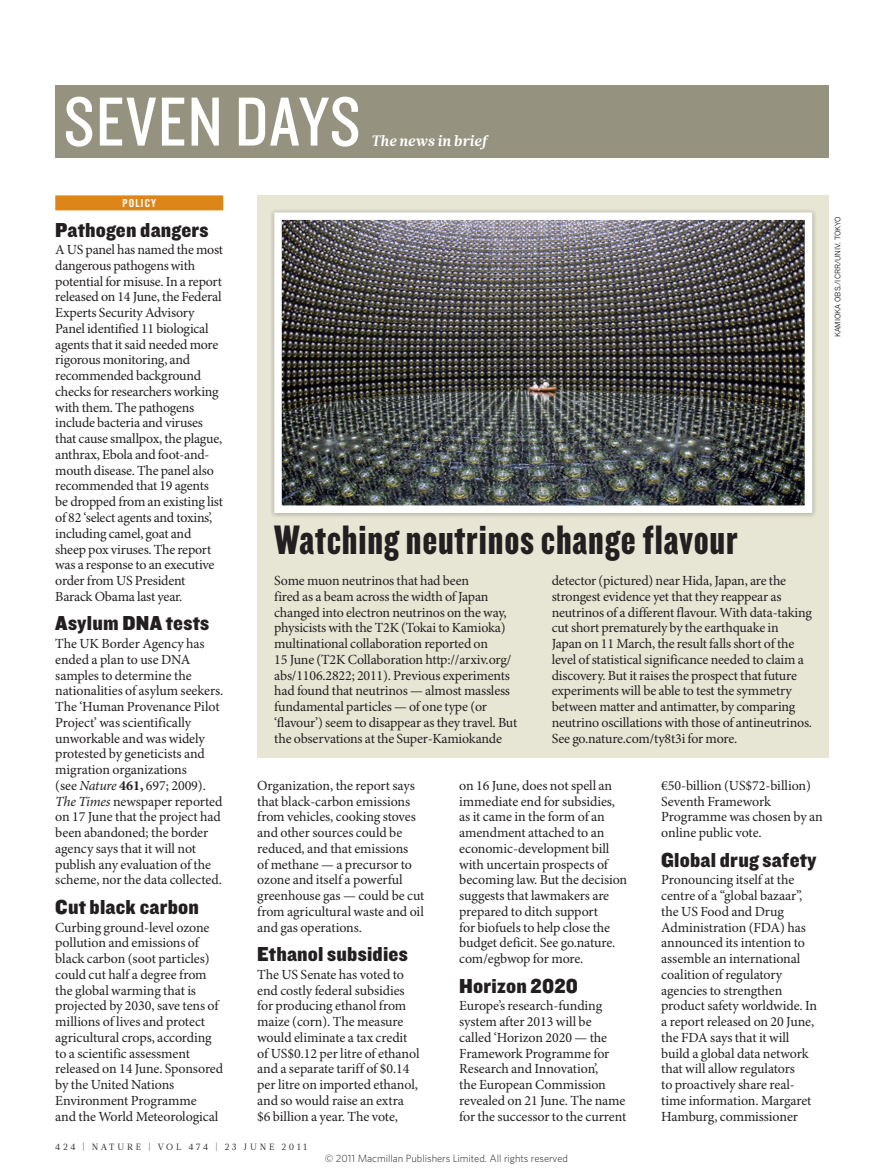
<style>
.page{position:relative;width:893px;height:1174px;background:#fff}
.page>*{position:absolute;margin:0;border:0;box-sizing:border-box;transform-origin:0 0}
.SECTION_HEADING_BOXE{font:72px "Knockout 29 Junior Ltweight";letter-spacing:.02em;color:#fff}
.BRIEFS_BOX_HEAD{font:42.75px "Knockout 69 Full Liteweight";letter-spacing:.02em;color:#231f20}
.BRIEFS_HEAD_14{font:21px "Knockout 71 Full Middlewt";letter-spacing:.01em;color:#231f20}
.t1{font:italic 700 15px "Glosa Math";letter-spacing:.01em;color:#fff}
.BODY_TEXT_R_L_1ST_PA{font:13.95px/15.8px "Minion Pro";letter-spacing:-.01em;color:#231f20}
.BRIEFS_SUBJECT_STRAP{font:12px "Knockout 49 Liteweight";letter-spacing:.1em;color:#fff}
.t2{font:300 10.5px "Whitney";color:#231f20}
.t3{font:9px "Glosa Math";letter-spacing:.3em;color:#231f20}
.PIC_CREDIT{font:7.5px "News Gothic MTOT";color:#231f20}
.s1{font-style:italic}
.s2{font-weight:700}
</style>
<div class="page">
<div style="left:257px;top:195px;width:572px;height:563px;background:#e7e5d4"></div>
<div style="left:269px;top:208px;width:547px;height:310px;background:#231f20;opacity:.25"></div>
<img style="left:283px;top:221px;width:520px;height:283px">
<div style="left:274px;top:212px;width:538px;height:301px;border:8px solid #fff"></div>
<div style="left:55px;top:195px;width:168px;height:15px;background:#dd8519"></div>
<div style="left:55px;top:85px;width:774px;height:72px;background:#95937f"></div>
<p class="SECTION_HEADING_BOXE" style="left:64px;top:75px;width:298px">SEVEN DAYS</p>
<p class="t1" style="left:371px;top:130px;width:117px">The news in brief</p>
<p class="BRIEFS_SUBJECT_STRAP" style="left:123px;top:195px;width:35px">POLICY</p>
<p class="BRIEFS_HEAD_14" style="left:55px;top:215px;width:155px">Pathogen dangers</p>
<p class="BODY_TEXT_R_L_1ST_PA" style="left:55px;top:242px;width:169px">A US panel has named the most dangerous pathogens with potential for misuse. In a report released on 14 June, the Federal<br>Experts Security Advisory<br>Panel identified 11 biological agents that it said needed more rigorous monitoring, and recommended background checks for researchers working with them. The pathogens include bacteria and viruses that cause smallpox, the plague, anthrax, Ebola and foot-and&shy;mouth disease. The panel also recommended that 19 agents be dropped from an existing list of 82 ‘select agents and toxins’, including camel, goat and sheep pox viruses. The report was a response to an executive order from US President<br>Barack Obama last year.</p>
<p class="BRIEFS_HEAD_14" style="left:55px;top:609px;width:155px">Asylum DNA tests</p>
<p class="BODY_TEXT_R_L_1ST_PA" style="left:55px;top:636px;width:169px">The UK Border Agency has ended a plan to use DNA samples to determine the nationalities of asylum seekers.<br>The ‘Human Provenance Pilot<br>Project’ was scientifically unworkable and was widely protested by geneticists and migration organizations<br>(see <span class="s1">Nature</span> <span class="s2">461,</span> 697; 2009).<br><span class="s1">The Times</span> newspaper reported on 17 June that the project had been abandoned; the border agency says that it will not publish any evaluation of the scheme, nor the data collected.</p>
<p class="BRIEFS_HEAD_14" style="left:55px;top:893px;width:145px">Cut black carbon</p>
<p class="BODY_TEXT_R_L_1ST_PA" style="left:55px;top:920px;width:169px">Curbing ground-level ozone pollution and emissions of black carbon (soot particles) could cut half a degree from the global warming that is projected by 2030, save tens of millions of lives and protect agricultural crops, according to a scientific assessment released on 14 June. Sponsored by the United Nations<br>Environment Programme<br>and the World Meteorological</p>
<p class="BRIEFS_BOX_HEAD" style="left:274px;top:512px;width:465px">Watching neutrinos change flavour</p>
<p class="BODY_TEXT_R_L_1ST_PA" style="left:274px;top:573px;width:244px">Some muon neutrinos that had been<br>fired as a beam across the width of Japan changed into electron neutrinos on the way, physicists with the T2K (Tokai to Kamioka) multinational collaboration reported on<br>15 June (T2K Collaboration http://arxiv.org/ abs/1106.2822; 2011). Previous experiments had found that neutrinos — almost massless fundamental particles — of one type (or ‘flavour’) seem to disappear as they travel. But the observations at the Super-Kamiokande</p>
<p class="BODY_TEXT_R_L_1ST_PA" style="left:552px;top:573px;width:262px">detector (pictured) near Hida, Japan, are the strongest evidence yet that they reappear as neutrinos of a different flavour. With data-taking cut short prematurely by the earthquake in Japan on 11 March, the result falls short of the level of statistical significance needed to claim a discovery. But it raises the prospect that future experiments will be able to test the symmetry between matter and antimatter, by comparing neutrino oscillations with those of antineutrinos.<br>See go.nature.com/ty8t3i for more.</p>
<p class="BODY_TEXT_R_L_1ST_PA" style="left:257px;top:778px;width:169px">Organization, the report says that black-carbon emissions from vehicles, cooking stoves and other sources could be reduced, and that emissions<br>of methane — a precursor to ozone and itself a powerful greenhouse gas — could be cut from agricultural waste and oil and gas operations.</p>
<p class="BODY_TEXT_R_L_1ST_PA" style="left:459px;top:778px;width:169px">on 16 June, does not spell an immediate end for subsidies, as it came in the form of an amendment attached to an economic-development bill with uncertain prospects of becoming law. But the decision suggests that lawmakers are prepared to ditch support<br>for biofuels to help close the budget deficit. See go.nature. com/egbwop for more.</p>
<p class="BODY_TEXT_R_L_1ST_PA" style="left:661px;top:778px;width:163px">€50-billion (US$72-billion)<br>Seventh Framework<br>Programme was chosen by an online public vote.</p>
<p class="BRIEFS_HEAD_14" style="left:661px;top:845px;width:157px">Global drug safety</p>
<p class="BODY_TEXT_R_L_1ST_PA" style="left:661px;top:872px;width:157px">Pronouncing itself at the centre of a “global bazaar”, the US Food and Drug<br>Administration (FDA) has announced its intention to assemble an international coalition of regulatory agencies to strengthen product safety worldwide. In a report released on 20 June, the FDA says that it will build a global data network that will allow regulators<br>to proactively share real&shy;time information. Margaret<br>Hamburg, commissioner</p>
<p class="BRIEFS_HEAD_14" style="left:257px;top:940px;width:152px">Ethanol subsidies</p>
<p class="BODY_TEXT_R_L_1ST_PA" style="left:257px;top:967px;width:164px">The US Senate has voted to end costly federal subsidies for producing ethanol from maize (corn). The measure would eliminate a tax credit of US$0.12 per litre of ethanol and a separate tariff of $0.14 per litre on imported ethanol, and so would raise an extra $6 billion a year. The vote,</p>
<p class="BRIEFS_HEAD_14" style="left:459px;top:971px;width:120px">Horizon 2020</p>
<p class="BODY_TEXT_R_L_1ST_PA" style="left:459px;top:998px;width:169px">Europe’s research-funding system after 2013 will be called ‘Horizon 2020 — the<br>Framework Programme for<br>Research and Innovation’,<br>the European Commission revealed on 21 June. The name for the successor to the current</p>
<p class="t3" style="left:55px;top:1141px;width:253px">424 | NATURE | VOL 474 | 23 JUNE 2011</p>
<p class="t2" style="left:325px;top:1151px;width:245px">© 2011 Macmillan Publishers Limited. All rights reserved</p>
<p class="PIC_CREDIT" style="left:833px;top:337px;width:123px;rotate:-90deg">KAMIOKA OBS./ICRR/UNIV. TOKYO</p>
</div>
